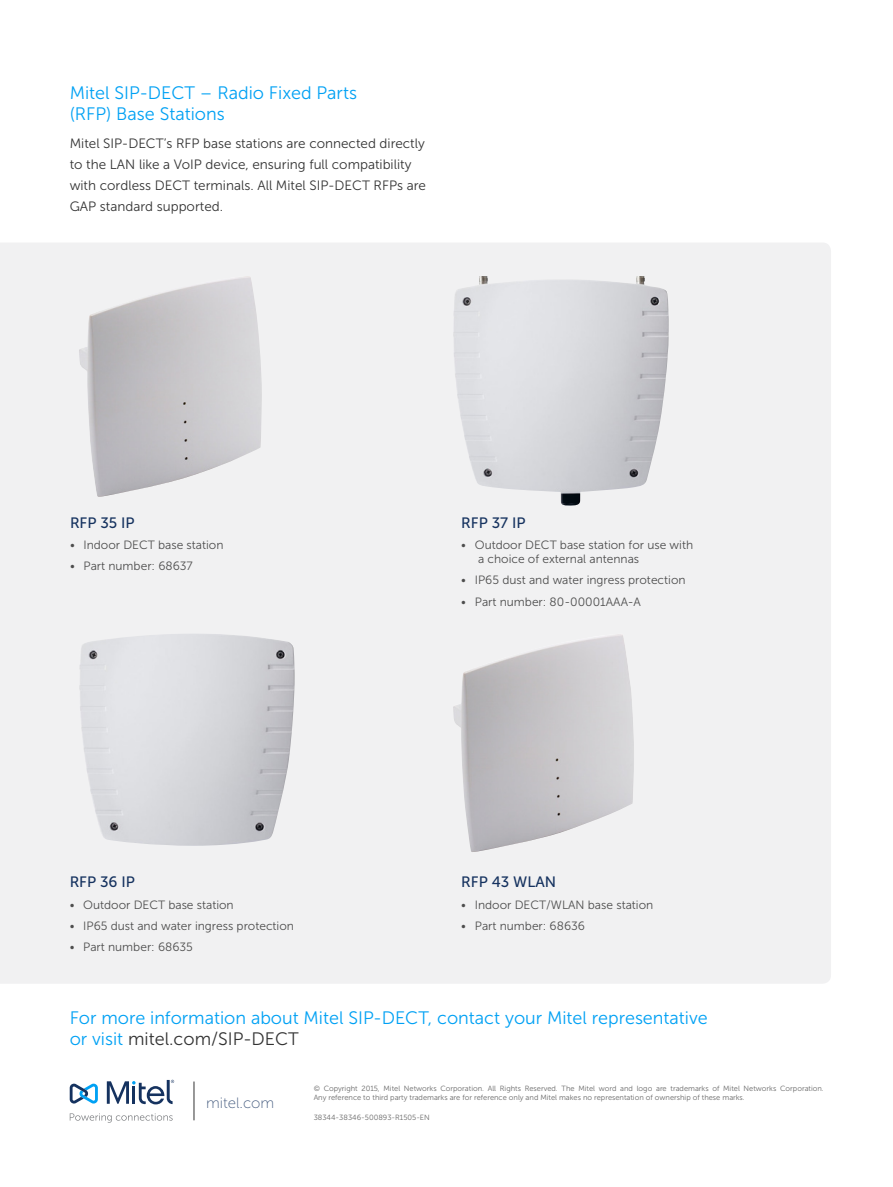
<style>
.page{position:relative;width:893px;height:1187px;background:#fff}
.page>*{position:absolute;margin:0;border:0;box-sizing:border-box;transform-origin:0 0}
.t1{font:18px/21.6px "Museo Sans 300";color:#00a1f4}
.t2{font:15px "Museo Sans 500";color:#15325f}
.t3{font:15px "Museo Sans 100";color:#445b7f}
.t4{font:13.5px/21px "Museo Sans 300";color:#333}
.t5{font:12px/14.4px "Museo Sans 300";color:#4d4d4d}
.t6{font:7.5px/9px "Museo Sans 300";color:#666}
.s1{color:#333}
</style>
<div class="page">
<hr style="left:194px;top:1081px;width:1px;height:39px;background:#333">
<svg style="left:70px;top:1113px;width:103px;height:9px"></svg>
<svg style="left:70px;top:1083px;width:28px;height:20px"></svg>
<svg style="left:107px;top:1079px;width:67px;height:25px"></svg>
<div style="left:0;top:243px;width:831px;height:740px;background:#f1f1f2"></div>
<img style="left:79px;top:276px;width:183px;height:221px">
<img style="left:79px;top:633px;width:216px;height:212px">
<img style="left:453px;top:276px;width:216px;height:229px">
<img style="left:453px;top:633px;width:181px;height:219px">
<h1 class="t1" style="left:70px;top:82px;width:289px">Mitel SIP-DECT – Radio Fixed Parts (RFP) Base Stations</h1>
<p class="t4" style="left:70px;top:133px;width:358px">Mitel SIP-DECT’s RFP base stations are connected directly to the LAN like a VoIP device, ensuring full compatibility with cordless DECT terminals. All Mitel SIP-DECT RFPs are GAP standard supported.</p>
<p class="t2" style="left:70px;top:514px;width:66px">RFP 35 IP</p>
<p class="t5" style="left:70px;top:537px;width:155px">• Indoor DECT base station</p>
<p class="t5" style="left:70px;top:558px;width:124px">• Part number: 68637</p>
<p class="t2" style="left:70px;top:874px;width:67px">RFP 36 IP</p>
<p class="t5" style="left:70px;top:897px;width:166px">• Outdoor DECT base station</p>
<p class="t5" style="left:70px;top:918px;width:226px">• IP65 dust and water ingress protection</p>
<p class="t5" style="left:70px;top:939px;width:125px">• Part number: 68635</p>
<p class="t2" style="left:461px;top:514px;width:66px">RFP 37 IP</p>
<p class="t5" style="left:478px;top:537px;width:217px;text-indent:-17px">• Outdoor DECT base station for use with a choice of external antennas</p>
<p class="t5" style="left:461px;top:573px;width:226px">• IP65 dust and water ingress protection</p>
<p class="t5" style="left:461px;top:594px;width:181px">• Part number: 80-00001AAA-A</p>
<p class="t2" style="left:461px;top:874px;width:96px">RFP 43 WLAN</p>
<p class="t5" style="left:461px;top:897px;width:193px">• Indoor DECT/WLAN base station</p>
<p class="t5" style="left:461px;top:918px;width:125px">• Part number: 68636</p>
<h1 class="t1" style="left:70px;top:1006px;width:640px">For more information about Mitel SIP-DECT, contact your Mitel representative or visit <span class="s1">mitel.com/SIP-DECT</span></h1>
<p class="t3" style="left:206px;top:1094px;width:70px">mitel.com</p>
<p class="t6" style="left:314px;top:1084px;width:512px">© Copyright 2015, Mitel Networks Corporation. All Rights Reserved. The Mitel word and logo are trademarks of Mitel Networks Corporation.<br>Any reference to third party trademarks are for reference only and Mitel makes no representation of ownership of these marks.</p>
<p class="t6" style="left:314px;top:1112px;width:118px">38344-38346-500893-R1505-EN</p>
</div>
